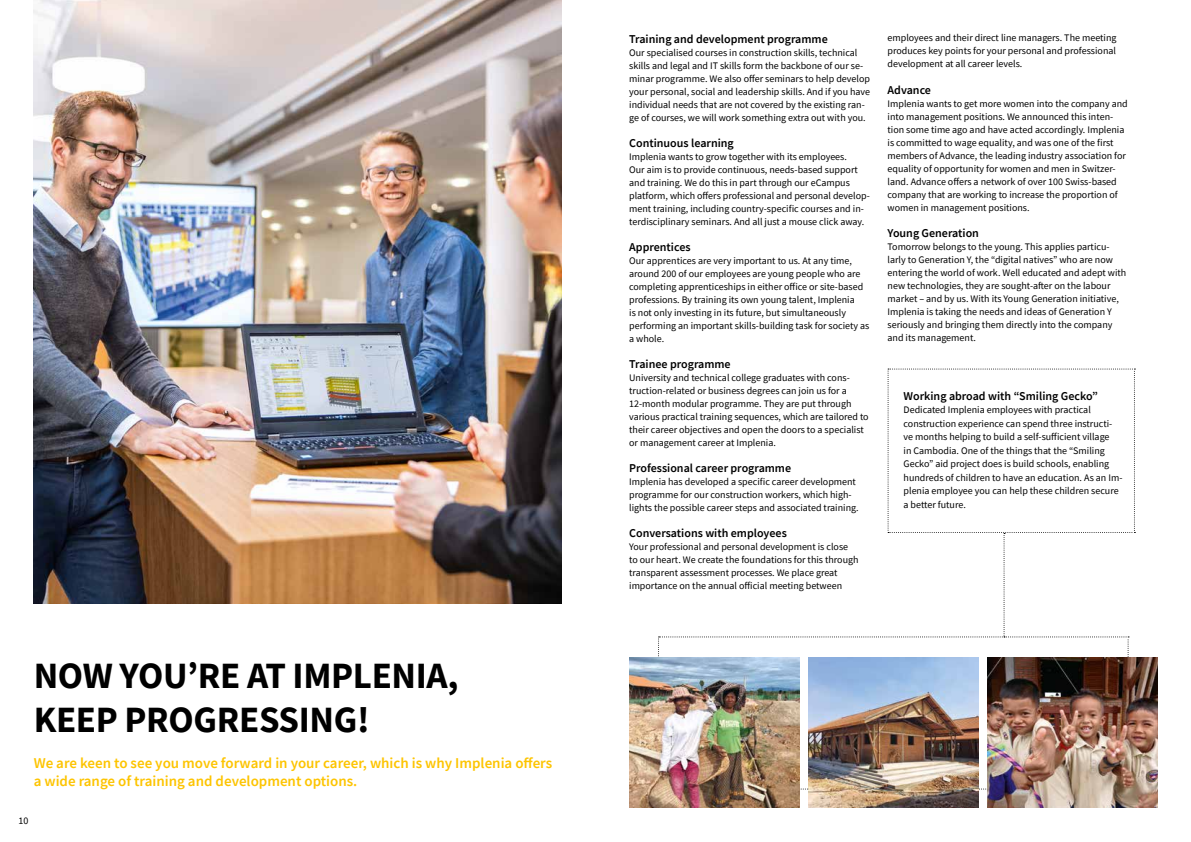
<style>
.page{position:relative;width:1191px;height:842px;background:#fff}
.page>*{position:absolute;margin:0;border:0;box-sizing:border-box;transform-origin:0 0}
.t1{font:700 37px/44px "Source Sans Pro";letter-spacing:-.01em;color:#000}
.t2{font:600 15px/18px "Source Sans Pro";color:#fdc400}
.t3{font:600 12px "Source Sans Pro";color:#000}
.t4{font:10px/13px "Source Sans Pro";color:#000}
</style>
<div class="page">
<img style="left:34px;top:0;width:528px;height:604px">
<img style="left:808px;top:789px;width:170px;height:19px">
<img style="left:987px;top:658px;width:170px;height:150px">
<img style="left:629px;top:658px;width:170px;height:150px">
<img style="left:658px;top:369px;width:477px;height:420px">
<h1 class="t1" style="left:34px;top:653px;width:426px">NOW YOU’RE AT IMPLENIA,<br>KEEP PROGRESSING!</h1>
<h2 class="t2" style="left:34px;top:754px;width:520px">We are keen to see you move forward in your career, which is why Implenia offers a wide range of training and development options.</h2>
<p class="t4" style="left:19px;top:814px;width:11px">10</p>
<p class="t3" style="left:629px;top:31px;width:200px">Training and development programme</p>
<p class="t4" style="left:629px;top:46px;width:242px">Our specialised courses in construction skills, technical skills and legal and IT skills form the backbone of our se&shy;minar programme. We also offer seminars to help develop your personal, social and leadership skills. And if you have individual needs that are not covered by the existing ran&shy;ge of courses, we will work something extra out with you.</p>
<p class="t3" style="left:629px;top:135px;width:106px">Continuous learning</p>
<p class="t4" style="left:629px;top:150px;width:242px">Implenia wants to grow together with its employees.<br>Our aim is to provide continuous, needs-based support and training. We do this in part through our eCampus platform, which offers professional and personal develop&shy;ment training, including country-specific courses and in&shy;terdisciplinary seminars. And all just a mouse click away.</p>
<p class="t3" style="left:629px;top:239px;width:63px">Apprentices</p>
<p class="t4" style="left:629px;top:254px;width:242px">Our apprentices are very important to us. At any time, around 200 of our employees are young people who are completing apprenticeships in either office or site-based professions. By training its own young talent, Implenia<br>is not only investing in its future, but simultaneously performing an important skills-building task for society as a whole.</p>
<p class="t3" style="left:629px;top:356px;width:103px">Trainee programme</p>
<p class="t4" style="left:629px;top:371px;width:241px">University and technical college graduates with cons&shy;truction-related or business degrees can join us for a 12-month modular programme. They are put through various practical training sequences, which are tailored to their career objectives and open the doors to a specialist or management career at Implenia.</p>
<p class="t3" style="left:629px;top:460px;width:163px">Professional career programme</p>
<p class="t4" style="left:629px;top:475px;width:231px">Implenia has developed a specific career development programme for our construction workers, which high&shy;lights the possible career steps and associated training.</p>
<p class="t3" style="left:629px;top:525px;width:159px">Conversations with employees</p>
<p class="t4" style="left:629px;top:540px;width:231px">Your professional and personal development is close to our heart. We create the foundations for this through transparent assessment processes. We place great importance on the annual official meeting between</p>
<p class="t4" style="left:887px;top:32px;width:230px;text-align:justify">employees and their direct line managers. The meeting produces key points for your personal and professional development at all career levels.</p>
<p class="t3" style="left:887px;top:82px;width:45px">Advance</p>
<p class="t4" style="left:887px;top:97px;width:242px">Implenia wants to get more women into the company and into management positions. We announced this inten&shy;tion some time ago and have acted accordingly. Implenia is committed to wage equality, and was one of the first members of Advance, the leading industry association for equality of opportunity for women and men in Switzer&shy;land. Advance offers a network of over 100 Swiss-based company that are working to increase the proportion of women in management positions.</p>
<p class="t3" style="left:887px;top:225px;width:93px">Young Generation</p>
<p class="t4" style="left:887px;top:240px;width:240px">Tomorrow belongs to the young. This applies particu&shy;larly to Generation Y, the “digital natives” who are now entering the world of work. Well educated and adept with new technologies, they are sought-after on the labour market – and by us. With its Young Generation initiative, Implenia is taking the needs and ideas of Generation Y seriously and bringing them directly into the company and its management.</p>
<p class="t3" style="left:903px;top:388px;width:196px">Working abroad with “Smiling Gecko”</p>
<p class="t4" style="left:903px;top:403px;width:220px;line-height:13.5px">Dedicated Implenia employees with practical construction experience can spend three instructi&shy;ve months helping to build a self-sufficient village<br>in Cambodia. One of the things that the “Smiling Gecko” aid project does is build schools, enabling hundreds of children to have an education. As an Im&shy;plenia employee you can help these children secure a better future.</p>
</div>
